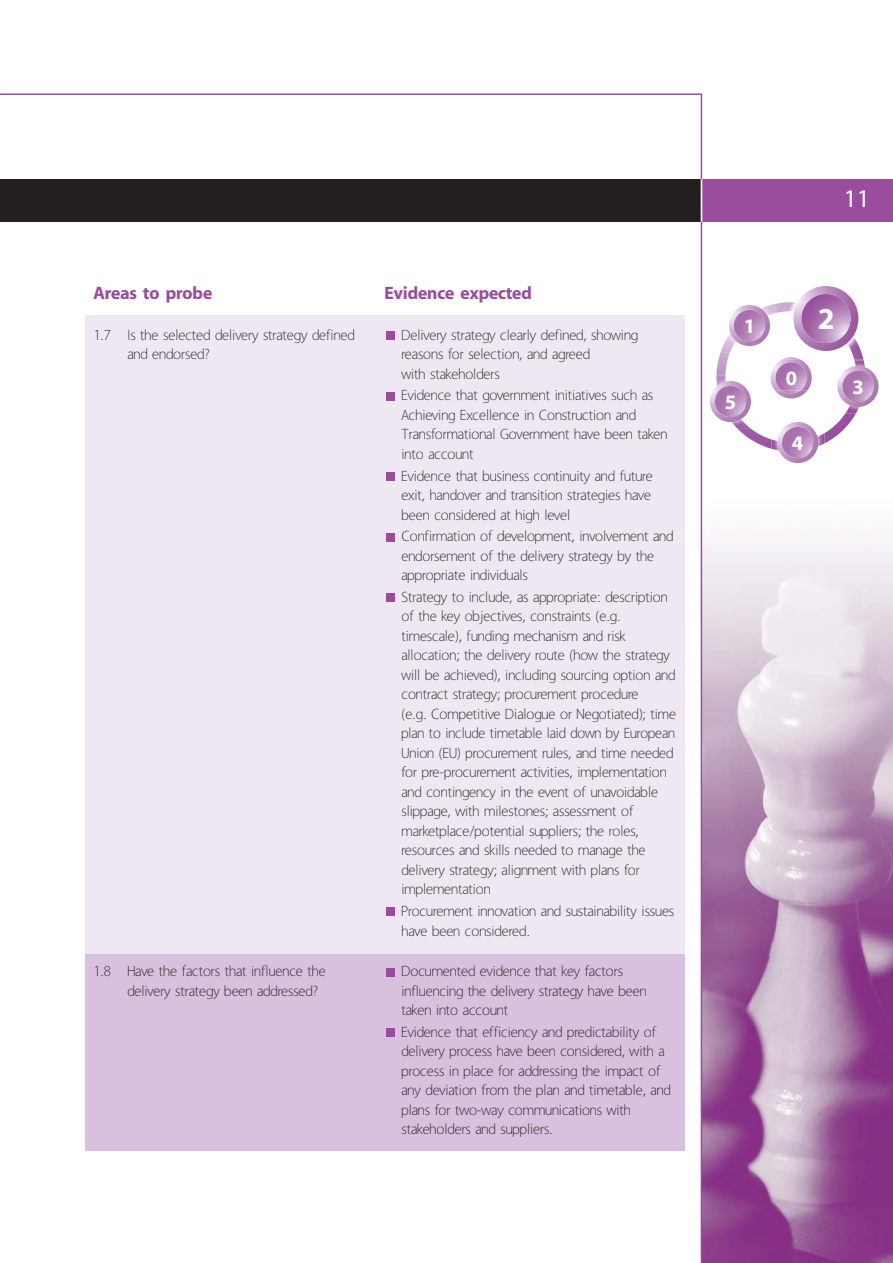
<style>
.page{position:relative;width:893px;height:1263px;background:#fff}
.page>*{position:absolute;margin:0;border:0;box-sizing:border-box;transform-origin:0 0}
.t1{font:700 30.45px "Redford";color:#fff}
.t2{font:25.5px "Redford";color:#fff}
.t3{font:700 20.7px "Redford";color:#fff}
.t4{font:700 18px "Redford";color:#9a4d9e}
.t5{font:300 15px/19.5px "Redford";color:#231f1f}
</style>
<div class="page">
<img style="left:702px;top:412px;width:191px;height:851px">
<div style="left:85px;top:316px;width:599px;height:827px;background:#efe8f2"></div>
<div style="left:85px;top:954px;width:599px;height:196px;background:#d7c1de"></div>
<img style="left:738px;top:449px;width:26px;height:8px">
<img style="left:711px;top:428px;width:27px;height:29px">
<img style="left:845px;top:413px;width:26px;height:44px">
<img style="left:764px;top:449px;width:8px;height:8px">
<img style="left:824px;top:449px;width:21px;height:8px">
<img style="left:716px;top:347px;width:140px;height:102px">
<img style="left:765px;top:390px;width:53px;height:14px">
<img style="left:775px;top:390px;width:32px;height:8px">
<img style="left:782px;top:390px;width:18px;height:3px">
<img style="left:755px;top:352px;width:77px;height:38px">
<img style="left:776px;top:302px;width:88px;height:58px">
<img style="left:771px;top:358px;width:41px;height:32px">
<img style="left:786px;top:371px;width:10px;height:14px">
<img style="left:863px;top:302px;width:1px;height:57px">
<img style="left:786px;top:302px;width:77px;height:57px">
<img style="left:786px;top:351px;width:32px;height:8px">
<svg style="left:786px;top:357px;width:14px;height:2px"></svg>
<img style="left:793px;top:286px;width:65px;height:65px">
<img style="left:801px;top:294px;width:49px;height:49px;border-radius:50%">
<img style="left:704px;top:375px;width:53px;height:53px">
<img style="left:716px;top:375px;width:34px;height:53px">
<svg style="left:755px;top:375px;width:2px;height:15px"></svg>
<img style="left:710px;top:381px;width:41px;height:41px">
<img style="left:715px;top:386px;width:31px;height:31px;border-radius:50%">
<img style="left:772px;top:416px;width:52px;height:53px">
<img style="left:772px;top:433px;width:52px;height:18px">
<img style="left:777px;top:422px;width:41px;height:41px">
<img style="left:782px;top:427px;width:31px;height:31px;border-radius:50%">
<img style="left:832px;top:360px;width:53px;height:53px">
<img style="left:845px;top:407px;width:19px;height:6px">
<img style="left:854px;top:360px;width:11px;height:6px">
<img style="left:837px;top:366px;width:41px;height:41px">
<img style="left:842px;top:371px;width:32px;height:31px;border-radius:50%">
<img style="left:755px;top:347px;width:21px;height:5px">
<img style="left:723px;top:336px;width:32px;height:16px">
<img style="left:770px;top:304px;width:6px;height:11px">
<img style="left:729px;top:305px;width:41px;height:41px">
<img style="left:734px;top:310px;width:31px;height:31px;border-radius:50%">
<div style="left:701px;top:179px;width:192px;height:43px;background:#9a4d9e"></div>
<hr style="left:0;top:93px;width:702px;height:2px;background:#9a4d9e">
<hr style="left:701px;top:94px;width:1px;height:1169px;background:#9a4d9e">
<div style="left:0;top:179px;width:701px;height:43px;background:#231f1f"></div>
<hr style="left:701px;top:179px;width:1px;height:43px;background:#fff">
<div style="left:386px;top:1028px;width:8px;height:9px;background:#9a4d9e"></div>
<div style="left:386px;top:968px;width:8px;height:8px;background:#9a4d9e"></div>
<div style="left:386px;top:907px;width:8px;height:9px;background:#9a4d9e"></div>
<div style="left:386px;top:593px;width:8px;height:9px;background:#9a4d9e"></div>
<div style="left:386px;top:533px;width:8px;height:8px;background:#9a4d9e"></div>
<div style="left:386px;top:472px;width:8px;height:9px;background:#9a4d9e"></div>
<div style="left:386px;top:392px;width:8px;height:8px;background:#9a4d9e"></div>
<div style="left:386px;top:331px;width:8px;height:9px;background:#9a4d9e"></div>
<p class="t4" style="left:93px;top:286px;width:120px">Areas to probe</p>
<p class="t5" style="left:127px;top:326px;width:229px;text-indent:-34px">1.7 Is the selected delivery strategy defined and endorsed?</p>
<p class="t5" style="left:127px;top:963px;width:200px;text-indent:-34px">1.8 Have the factors that influence the delivery strategy been addressed?</p>
<p class="t4" style="left:384px;top:286px;width:149px">Evidence expected</p>
<p class="t5" style="left:401px;top:326px;width:238px">Delivery strategy clearly defined, showing reasons for selection, and agreed<br>with stakeholders</p>
<p class="t5" style="left:401px;top:387px;width:267px">Evidence that government initiatives such as Achieving Excellence in Construction and Transformational Government have been taken into account</p>
<p class="t5" style="left:401px;top:467px;width:253px;text-align:justify">Evidence that business continuity and future exit, handover and transition strategies have been considered at high level</p>
<p class="t5" style="left:401px;top:528px;width:273px">Confirmation of development, involvement and endorsement of the delivery strategy by the appropriate individuals</p>
<p class="t5" style="left:401px;top:588px;width:276px">Strategy to include, as appropriate: description of the key objectives, constraints (e.g. timescale), funding mechanism and risk allocation; the delivery route (how the strategy will be achieved), including sourcing option and contract strategy; procurement procedure<br>(e.g. Competitive Dialogue or Negotiated); time plan to include timetable laid down by European Union (EU) procurement rules, and time needed for pre-procurement activities, implementation and contingency in the event of unavoidable slippage, with milestones; assessment of marketplace/potential suppliers; the roles, resources and skills needed to manage the delivery strategy; alignment with plans for implementation</p>
<p class="t5" style="left:401px;top:903px;width:274px">Procurement innovation and sustainability issues have been considered.</p>
<p class="t5" style="left:401px;top:963px;width:247px">Documented evidence that key factors influencing the delivery strategy have been taken into account</p>
<p class="t5" style="left:401px;top:1023px;width:271px">Evidence that efficiency and predictability of delivery process have been considered, with a process in place for addressing the impact of any deviation from the plan and timetable, and plans for two-way communications with stakeholders and suppliers.</p>
<h3 class="t3" style="left:744px;top:313px;width:13px">1</h3>
<h3 class="t3" style="left:725px;top:390px;width:13px">5</h3>
<h2 class="t2" style="left:844px;top:189px;width:28px">11</h2>
<h1 class="t1" style="left:818px;top:300px;width:18px">2</h1>
<h3 class="t3" style="left:792px;top:430px;width:13px">4</h3>
<h3 class="t3" style="left:852px;top:374px;width:13px">3</h3>
</div>
